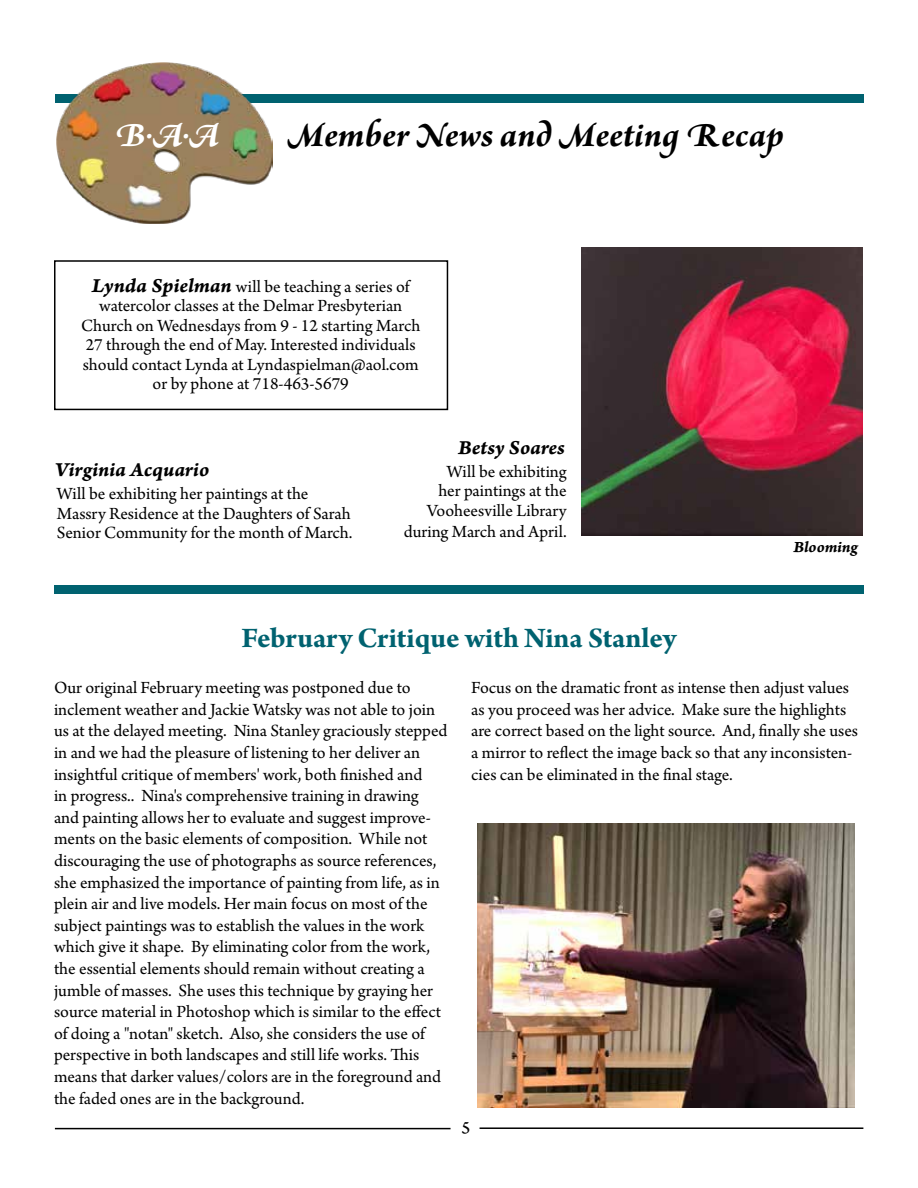
<style>
.page{position:relative;width:918px;height:1188px;background:#fff}
.page>*{position:absolute;margin:0;border:0;box-sizing:border-box;transform-origin:0 0}
.t1{font:italic 700 36px "Arno Pro";color:#000}
.t2{font:italic 700 36px "Arno Pro";color:#fff}
.t3{font:700 30px "Arno Pro";color:#006270}
.t4{font:21px "Arno Pro Bold Italic Caption";letter-spacing:-.005em;color:#000}
.t5{font:18px/21.6px "Arno Pro";color:#000}
.t6{font:18px "Arno Pro Caption";color:#000}
.t7{font:16.5px "Arno Pro Bold Italic Caption";letter-spacing:-.005em;color:#000}
.s1{font-family:"Arno Pro Bold Italic Caption";font-size:21px}
</style>
<div class="page">
<div style="left:56px;top:94px;width:808px;height:9px;background:#006270"></div>
<img style="left:57px;top:63px;width:216px;height:160px">
<hr style="left:55px;top:1128px;width:396px;height:1px;background:#000">
<hr style="left:480px;top:1127px;width:383px;height:2px;background:#000">
<img style="left:477px;top:824px;width:378px;height:283px">
<div style="left:54px;top:260px;width:394px;height:150px;border:2px solid #000"></div>
<img style="left:582px;top:248px;width:280px;height:288px">
<div style="left:54px;top:585px;width:810px;height:9px;background:#006270"></div>
<h1 class="t2" style="left:115px;top:114px;width:106px">B.A.A</h1>
<h1 class="t1" style="left:287px;top:114px;width:498px">Member News and Meeting Recap</h1>
<p class="t5" style="left:81px;top:278px;width:340px;line-height:19.5px;text-align:center"><span class="s1">Lynda Spielman</span> will be teaching a series of watercolor classes at the Delmar Presbyterian Church on Wednesdays from 9 - 12 starting March 27 through the end of May. Interested individuals should contact Lynda at Lyndaspielman@aol.com or by phone at 718-463-5679</p>
<p class="t4" style="left:56px;top:457px;width:155px">Virginia Acquario</p>
<p class="t5" style="left:57px;top:485px;width:297px;line-height:19.5px">Will be exhibiting her paintings at the<br>Massry Residence at the Daughters of Sarah<br>Senior Community for the month of March.</p>
<p class="t4" style="left:458px;top:434px;width:108px">Betsy Soares</p>
<p class="t5" style="left:427px;top:462px;width:141px;line-height:19.5px;text-align:right">Will be exhibiting her paintings at the<br>Vooheesville Library</p>
<p class="t5" style="left:404px;top:522px;width:164px">during March and April.</p>
<h2 class="t3" style="left:241px;top:620px;width:437px">February Critique with Nina Stanley</h2>
<p class="t7" style="left:793px;top:537px;width:66px">Blooming</p>
<p class="t5" style="left:54px;top:678px;width:395px">Our original February meeting was postponed due to inclement weather and Jackie Watsky was not able to join us at the delayed meeting. Nina Stanley graciously stepped in and we had the pleasure of listening to her deliver an insightful critique of members' work, both finished and<br>in progress.. Nina's comprehensive training in drawing and painting allows her to evaluate and suggest improve&shy;ments on the basic elements of composition. While not discouraging the use of photographs as source references, she emphasized the importance of painting from life, as in plein air and live models. Her main focus on most of the subject paintings was to establish the values in the work which give it shape. By eliminating color from the work, the essential elements should remain without creating a jumble of masses. She uses this technique by graying her source material in Photoshop which is similar to the effect of doing a "notan" sketch. Also, she considers the use of perspective in both landscapes and still life works. This means that darker values/colors are in the foreground and the faded ones are in the background.</p>
<p class="t5" style="left:471px;top:678px;width:388px">Focus on the dramatic front as intense then adjust values as you proceed was her advice. Make sure the highlights are correct based on the light source. And, finally she uses a mirror to reflect the image back so that any inconsisten&shy;cies can be eliminated in the final stage.</p>
<p class="t6" style="left:461px;top:1117px;width:10px">5</p>
</div>
